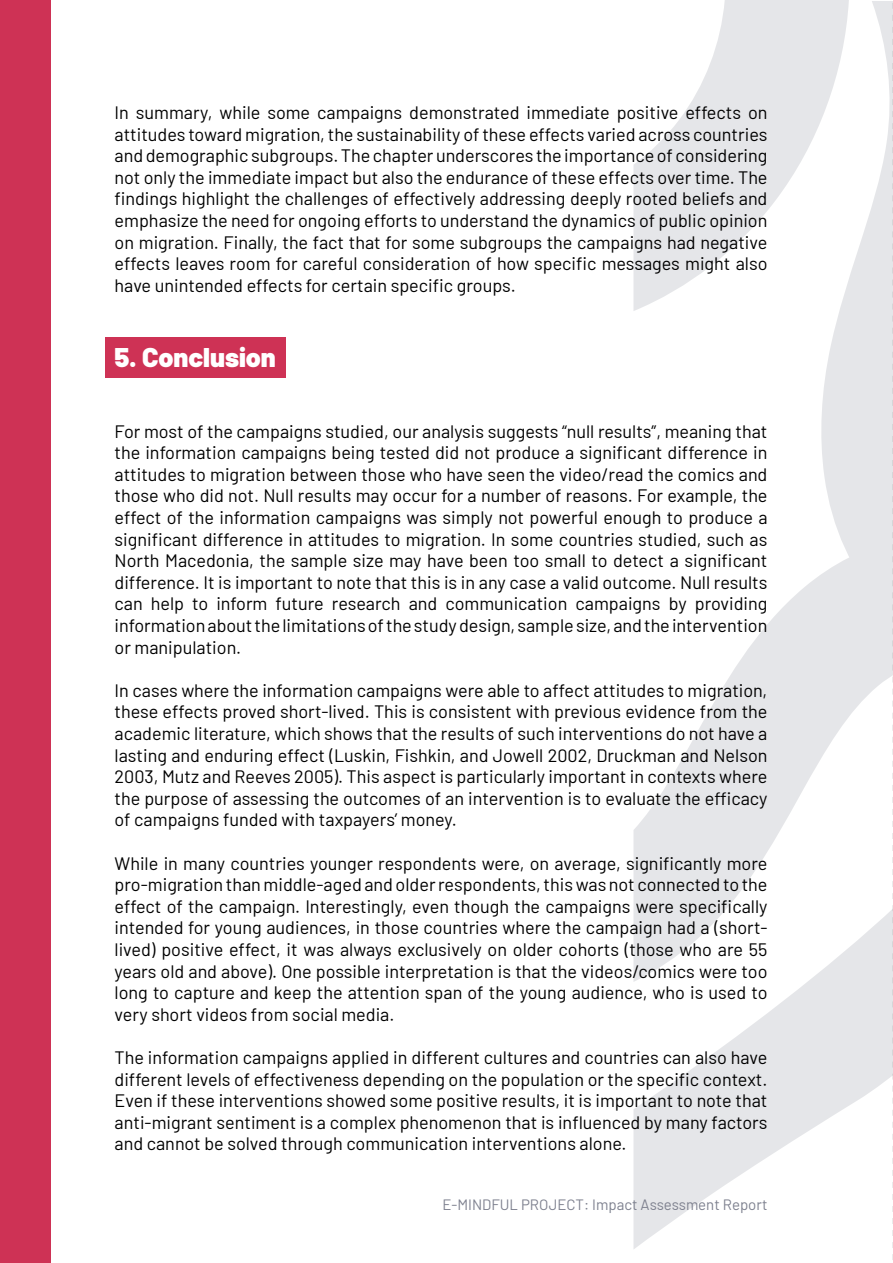
<style>
.page{position:relative;width:893px;height:1263px;background:#fff}
.page>*{position:absolute;margin:0;border:0;box-sizing:border-box;transform-origin:0 0}
.t1{font:900 27px "Barlow";color:#fff}
.t2{font:18px/21.6px "Barlow";color:#000;text-align:justify}
.t3{font:15px "Barlow";color:#7e818f}
</style>
<div class="page">
<div style="left:0;top:0;width:51px;height:1263px;background:#ce3255"></div>
<svg style="left:633px;top:576px;width:260px;height:673px"></svg>
<svg style="left:819px;top:1px;width:74px;height:671px;fill:#e5e6e9"></svg>
<svg style="left:633px;top:0;width:216px;height:311px;fill:#e5e6e9"></svg>
<div style="left:105px;top:338px;width:180px;height:40px;background:#ce3255"></div>
<p class="t2" style="left:115px;top:100px;width:654px">In summary, while some campaigns demonstrated immediate positive effects on attitudes toward migration, the sustainability of these effects varied across countries and demographic subgroups. The chapter underscores the importance of considering not only the immediate impact but also the endurance of these effects over time. The findings highlight the challenges of effectively addressing deeply rooted beliefs and emphasize the need for ongoing efforts to understand the dynamics of public opinion on migration. Finally, the fact that for some subgroups the campaigns had negative effects leaves room for careful consideration of how specific messages might also have unintended effects for certain specific groups.</p>
<p class="t1" style="left:115px;top:337px;width:163px">5. Conclusion</p>
<p class="t2" style="left:115px;top:419px;width:654px">For most of the campaigns studied, our analysis suggests “null results”, meaning that the information campaigns being tested did not produce a significant difference in attitudes to migration between those who have seen the video/read the comics and those who did not. Null results may occur for a number of reasons. For example, the effect of the information campaigns was simply not powerful enough to produce a significant difference in attitudes to migration. In some countries studied, such as North Macedonia, the sample size may have been too small to detect a significant difference. It is important to note that this is in any case a valid outcome. Null results can help to inform future research and communication campaigns by providing information about the limitations of the study design, sample size, and the intervention or manipulation.</p>
<p class="t2" style="left:115px;top:678px;width:654px">In cases where the information campaigns were able to affect attitudes to migration, these effects proved short-lived. This is consistent with previous evidence from the academic literature, which shows that the results of such interventions do not have a lasting and enduring effect (Luskin, Fishkin, and Jowell 2002, Druckman and Nelson 2003, Mutz and Reeves 2005). This aspect is particularly important in contexts where the purpose of assessing the outcomes of an intervention is to evaluate the efficacy of campaigns funded with taxpayers’ money.</p>
<p class="t2" style="left:115px;top:851px;width:654px">While in many countries younger respondents were, on average, significantly more pro-migration than middle-aged and older respondents, this was not connected to the effect of the campaign. Interestingly, even though the campaigns were specifically intended for young audiences, in those countries where the campaign had a (short&shy;lived) positive effect, it was always exclusively on older cohorts (those who are 55 years old and above). One possible interpretation is that the videos/comics were too long to capture and keep the attention span of the young audience, who is used to very short videos from social media.</p>
<p class="t2" style="left:115px;top:1045px;width:654px">The information campaigns applied in different cultures and countries can also have different levels of effectiveness depending on the population or the specific context.<br>Even if these interventions showed some positive results, it is important to note that anti-migrant sentiment is a complex phenomenon that is influenced by many factors and cannot be solved through communication interventions alone.</p>
<p class="t3" style="left:443px;top:1194px;width:326px">E-MINDFUL PROJECT: Impact Assessment Report</p>
</div>
